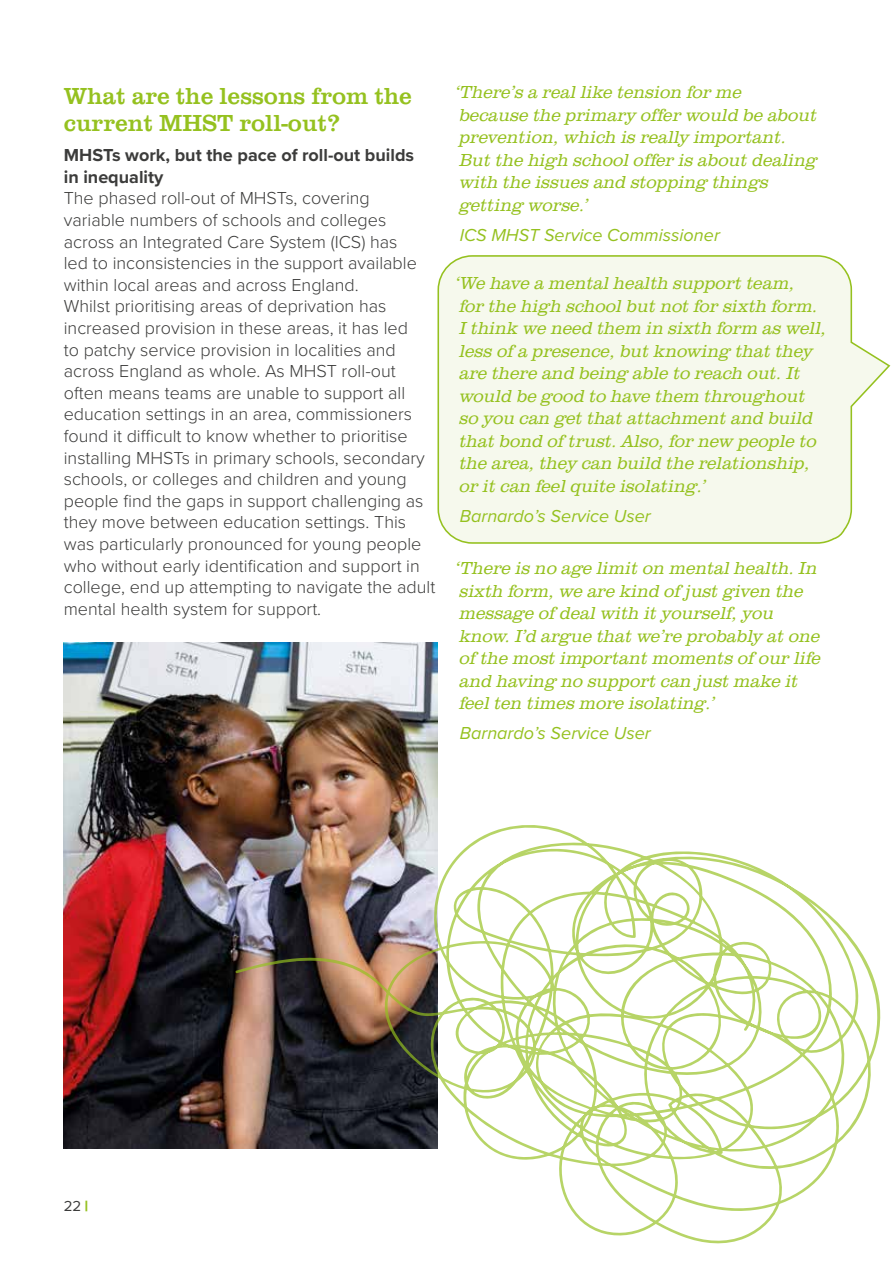
<style>
.page{position:relative;width:893px;height:1263px;background:#fff}
.page>*{position:absolute;margin:0;border:0;box-sizing:border-box;transform-origin:0 0}
.t1{font:24px/27.5px "URW Clarendon TOT";color:#95c11f}
.t2{font:300 18px/21.6px "Proxima Nova";color:#3c3c3b}
.t3{font:italic 300 18px/22.5px "URW Clarendon TOT";color:#95c11f}
.t4{font:italic 18px "Proxima Nova";color:#95c11f}
.t5{font:700 18px/21.6px "Proxima Nova";color:#3c3c3b}
.t6{font:15px "Proxima Nova";color:#3c3c3b}
.s1{font-weight:900;color:#95c11f}
</style>
<div class="page">
<img style="left:64px;top:642px;width:373px;height:506px">
<svg style="left:235px;top:820px;width:646px;height:424px"></svg>
<svg style="left:437px;top:255px;width:454px;height:289px;background:#f5f8eb"></svg>
<h1 class="t1" style="left:64px;top:82px;width:350px">What are the lessons from the current MHST roll-out?</h1>
<p class="t5" style="left:64px;top:144px;width:352px">MHSTs work, but the pace of roll-out builds in inequality</p>
<p class="t2" style="left:64px;top:186px;width:373px">The phased roll-out of MHSTs, covering variable numbers of schools and colleges across an Integrated Care System (ICS) has<br>led to inconsistencies in the support available within local areas and across England.<br>Whilst prioritising areas of deprivation has increased provision in these areas, it has led<br>to patchy service provision in localities and across England as whole. As MHST roll-out often means teams are unable to support all education settings in an area, commissioners found it difficult to know whether to prioritise installing MHSTs in primary schools, secondary schools, or colleges and children and young people find the gaps in support challenging as they move between education settings. This was particularly pronounced for young people who without early identification and support in college, end up attempting to navigate the adult mental health system for support.</p>
<p class="t3" style="left:455px;top:81px;width:364px">‘There’s a real like tension for me<br>because the primary offer would be about prevention, which is really important.<br>But the high school offer is about dealing with the issues and stopping things getting worse.’</p>
<p class="t4" style="left:460px;top:221px;width:262px">ICS MHST Service Commissioner</p>
<p class="t3" style="left:455px;top:272px;width:373px">‘We have a mental health support team,<br>for the high school but not for sixth form.<br>I think we need them in sixth form as well, less of a presence, but knowing that they are there and being able to reach out. It would be good to have them throughout<br>so you can get that attachment and build that bond of trust. Also, for new people to the area, they can build the relationship, or it can feel quite isolating.’</p>
<p class="t4" style="left:460px;top:502px;width:193px">Barnardo’s Service User</p>
<p class="t3" style="left:455px;top:557px;width:367px">‘There is no age limit on mental health. In sixth form, we are kind of just given the message of deal with it yourself, you know. I’d argue that we’re probably at one of the most important moments of our life and having no support can just make it feel ten times more isolating.’</p>
<p class="t4" style="left:460px;top:720px;width:193px">Barnardo’s Service User</p>
<p class="t6" style="left:64px;top:1195px;width:26px">22 <span class="s1">|</span></p>
</div>
